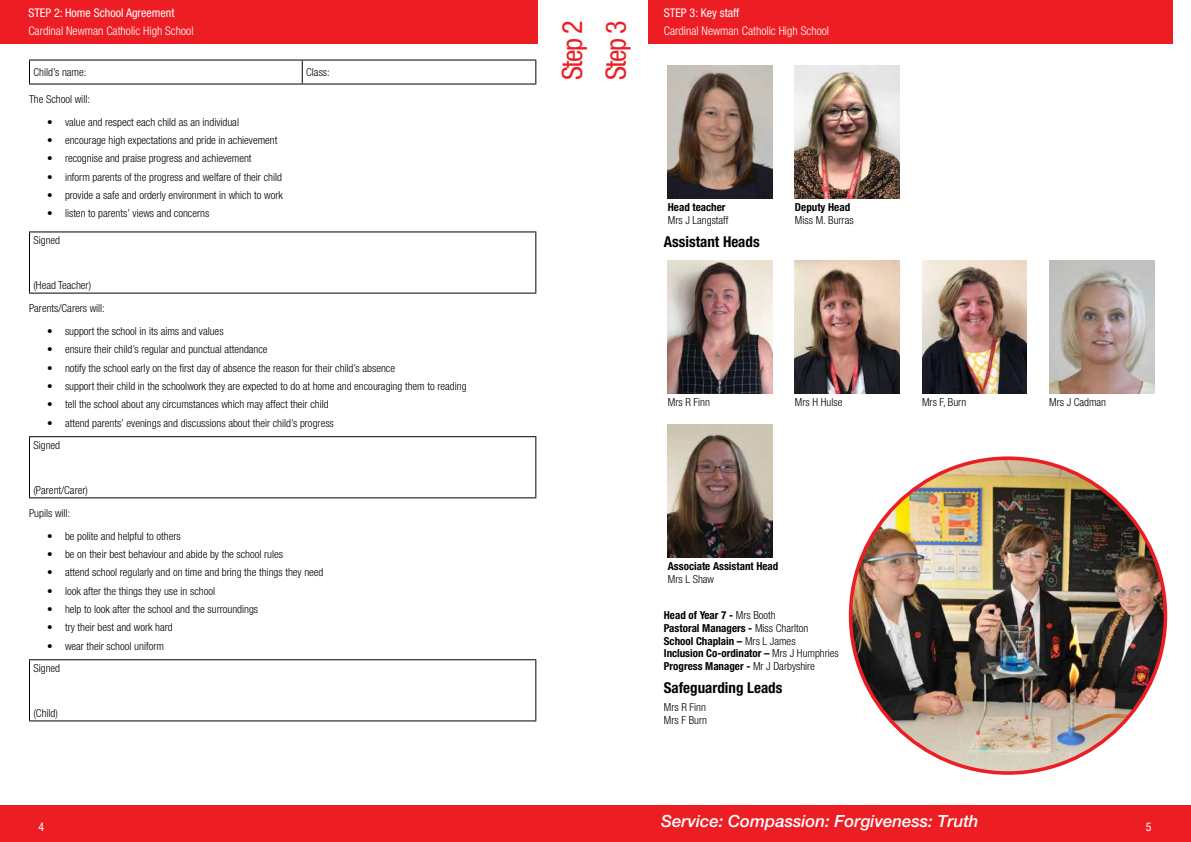
<style>
.page{position:relative;width:1191px;height:842px;background:#fff}
.page>*{position:absolute;margin:0;border:0;box-sizing:border-box;transform-origin:0 0}
.t1{font:condensed 28px "Helvetica Neue LT Pro";letter-spacing:-.05em;color:#ed1d24}
.t2{font:italic 500 16.8px "Helvetica Neue LT Pro";color:#fff}
.t3{font:700 condensed 15px "Helvetica Neue LT Pro";color:#000}
.t4{font:300 condensed 12px "Helvetica Neue LT Pro";color:#fff}
.t5{font:condensed 12px "Helvetica Neue LT Pro";color:#fff}
.t6{font:condensed 11.9px "Helvetica Neue LT Pro";color:#fff}
.t7{font:300 condensed 11px/23.2px "Helvetica Neue LT Pro";color:#000}
.t8{font:700 condensed 11px/12.7px "Helvetica Neue LT Pro";color:#000}
.s1{font-weight:300}
</style>
<div class="page">
<div style="left:0;top:0;width:538px;height:44px;background:#ed1d24"></div>
<hr style="left:29px;top:60px;width:273px;height:1px;background:#000">
<svg style="left:29px;top:61px;width:1px;height:23px"></svg>
<hr style="left:302px;top:60px;width:234px;height:1px;background:#000">
<svg style="left:302px;top:61px;width:1px;height:23px"></svg>
<svg style="left:535px;top:61px;width:1px;height:23px"></svg>
<hr style="left:29px;top:84px;width:273px;height:1px;background:#000">
<hr style="left:302px;top:84px;width:234px;height:1px;background:#000">
<hr style="left:29px;top:231px;width:507px;height:1px;background:#000">
<hr style="left:29px;top:232px;width:1px;height:61px;background:#000">
<hr style="left:535px;top:232px;width:1px;height:61px;background:#000">
<hr style="left:29px;top:293px;width:507px;height:1px;background:#000">
<hr style="left:29px;top:436px;width:507px;height:1px;background:#000">
<hr style="left:29px;top:437px;width:1px;height:60px;background:#000">
<hr style="left:535px;top:437px;width:1px;height:60px;background:#000">
<hr style="left:29px;top:497px;width:507px;height:1px;background:#000">
<hr style="left:29px;top:659px;width:507px;height:1px;background:#000">
<hr style="left:29px;top:660px;width:1px;height:60px;background:#000">
<hr style="left:535px;top:660px;width:1px;height:60px;background:#000">
<hr style="left:29px;top:720px;width:507px;height:1px;background:#000">
<div style="left:649px;top:0;width:524px;height:44px;background:#ed1d24"></div>
<img style="left:668px;top:65px;width:105px;height:134px">
<img style="left:795px;top:65px;width:105px;height:134px">
<img style="left:668px;top:261px;width:105px;height:133px">
<img style="left:795px;top:261px;width:105px;height:133px">
<img style="left:922px;top:261px;width:105px;height:133px">
<img style="left:1049px;top:261px;width:105px;height:133px">
<img style="left:668px;top:424px;width:105px;height:133px">
<img style="left:850px;top:458px;width:315px;height:315px;border-radius:157px">
<div style="left:589px;top:805px;width:602px;height:37px;background:#ed1d24"></div>
<div style="left:0;top:805px;width:602px;height:37px;background:#ed1d24"></div>
<p class="t5" style="left:28px;top:6px;width:148px">STEP 2: Home School Agreement</p>
<p class="t4" style="left:28px;top:24px;width:167px">Cardinal Newman Catholic High School</p>
<p class="t7" style="left:34px;top:60px;width:54px">Child’s name:</p>
<p class="t7" style="left:306px;top:60px;width:25px">Class:</p>
<p class="t7" style="left:29px;top:88px;width:62px">The School will:</p>
<p class="t7" style="left:47px;top:110px;width:193px">• value and respect each child as an individual</p>
<p class="t7" style="left:47px;top:129px;width:232px">• encourage high expectations and pride in achievement</p>
<p class="t7" style="left:47px;top:147px;width:206px">• recognise and praise progress and achievement</p>
<p class="t7" style="left:47px;top:165px;width:236px">• inform parents of the progress and welfare of their child</p>
<p class="t7" style="left:47px;top:184px;width:237px">• provide a safe and orderly environment in which to work</p>
<p class="t7" style="left:47px;top:202px;width:164px">• listen to parents’ views and concerns</p>
<p class="t7" style="left:34px;top:228px;width:28px">Signed</p>
<p class="t7" style="left:29px;top:273px;width:77px;text-indent:4px">(Head Teacher)<br>Parents/Carers will:</p>
<p class="t7" style="left:47px;top:319px;width:178px">• support the school in its aims and values</p>
<p class="t7" style="left:47px;top:338px;width:222px">• ensure their child’s regular and punctual attendance</p>
<p class="t7" style="left:47px;top:356px;width:349px">• notify the school early on the first day of absence the reason for their child’s absence</p>
<p class="t7" style="left:47px;top:374px;width:421px">• support their child in the schoolwork they are expected to do at home and encouraging them to reading</p>
<p class="t7" style="left:47px;top:393px;width:283px">• tell the school about any circumstances which may affect their child</p>
<p class="t7" style="left:34px;top:411px;width:302px;line-height:22px;text-indent:13px">• attend parents’ evenings and discussions about their child’s progress<br>Signed</p>
<p class="t7" style="left:29px;top:478px;width:60px;text-indent:4px">(Parent/Carer)<br>Pupils will:</p>
<p class="t7" style="left:47px;top:524px;width:135px">• be polite and helpful to others</p>
<p class="t7" style="left:47px;top:542px;width:238px">• be on their best behaviour and abide by the school rules</p>
<p class="t7" style="left:47px;top:561px;width:278px">• attend school regularly and on time and bring the things they need</p>
<p class="t7" style="left:47px;top:579px;width:170px">• look after the things they use in school</p>
<p class="t7" style="left:47px;top:597px;width:213px">• help to look after the school and the surroundings</p>
<p class="t7" style="left:47px;top:616px;width:127px">• try their best and work hard</p>
<p class="t7" style="left:34px;top:635px;width:132px;line-height:22px;text-indent:13px">• wear their school uniform<br>Signed</p>
<p class="t7" style="left:34px;top:701px;width:26px">(Child)</p>
<h1 class="t1" style="left:556px;top:80px;width:61px;rotate:-90deg">Step 2</h1>
<h1 class="t1" style="left:599px;top:80px;width:61px;rotate:-90deg">Step 3</h1>
<p class="t5" style="left:664px;top:6px;width:77px">STEP 3: Key staff</p>
<p class="t4" style="left:664px;top:24px;width:167px">Cardinal Newman Catholic High School</p>
<p class="t8" style="left:668px;top:201px;width:59px">Head teacher</p>
<p class="t7" style="left:668px;top:208px;width:62px">Mrs J Langstaff</p>
<h3 class="t3" style="left:664px;top:232px;width:97px">Assistant Heads</h3>
<p class="t8" style="left:795px;top:201px;width:57px">Deputy Head</p>
<p class="t7" style="left:795px;top:208px;width:60px">Miss M. Burras</p>
<p class="t7" style="left:668px;top:391px;width:44px">Mrs R Finn</p>
<p class="t7" style="left:795px;top:391px;width:49px">Mrs H Hulse</p>
<p class="t7" style="left:922px;top:391px;width:46px">Mrs F, Burn</p>
<p class="t7" style="left:1049px;top:391px;width:59px">Mrs J Cadman</p>
<p class="t8" style="left:668px;top:560px;width:112px">Associate Assistant Head</p>
<p class="t7" style="left:668px;top:567px;width:48px">Mrs L Shaw</p>
<p class="t8" style="left:664px;top:609px;width:176px">Head of Year 7 - <span class="s1">Mrs Booth<br></span>Pastoral Managers - <span class="s1">Miss Charlton<br></span>School Chaplain – <span class="s1">Mrs L James<br></span>Inclusion Co-ordinator – <span class="s1">Mrs J Humphries<br></span>Progress Manager - <span class="s1">Mr J Darbyshire</span></p>
<h3 class="t3" style="left:664px;top:678px;width:120px">Safeguarding Leads</h3>
<p class="t7" style="left:664px;top:701px;width:45px;line-height:12.7px">Mrs R Finn<br>Mrs F Burn</p>
<p class="t6" style="left:38px;top:820px;width:7px">4</p>
<h2 class="t2" style="left:661px;top:811px;width:319px">Service: Compassion: Forgiveness: Truth</h2>
<p class="t6" style="left:1145px;top:820px;width:7px">5</p>
</div>
